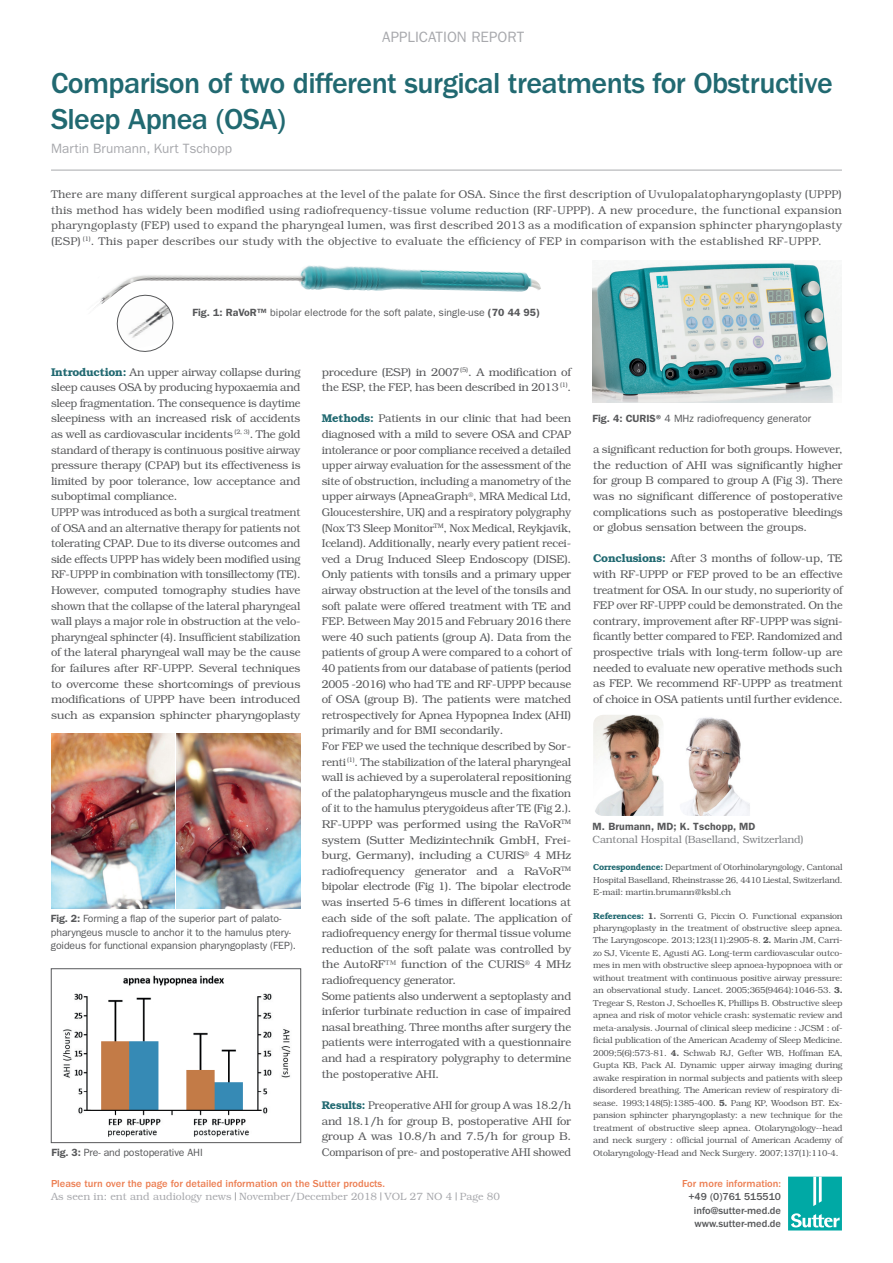
<style>
.page{position:relative;width:893px;height:1263px;background:#fff}
.page>*{position:absolute;margin:0;border:0;box-sizing:border-box;transform-origin:0 0}
.t1{font:500 30px/36px "ITC Franklin Gothic Std";letter-spacing:-.02em;color:#216971}
.t2{font:15px "ITC Franklin Gothic Std";color:#a8a9ad}
.Ärzte-Referenz{font:13.5px "ITC Franklin Gothic Std";color:#a8a9ad}
.Copy_Appl_Report{font:300 11.25px/15.6px "Bookman Std";letter-spacing:-.02em;color:#57585a;text-align:justify}
.Copy_Appl_Report-2{font:300 11.25px/15.6px "Bookman Std";letter-spacing:-.02em;color:#57585a;text-align:justify;scale:.95 1}
.Copy_Appl_Report-3{font:300 11.25px/15.6px "Bookman Std";letter-spacing:-.02em;color:#57585a;text-align:justify;scale:1.05 1}
.Copy_Appl_Report-4{font:300 11.25px/15.6px "Bookman Std";letter-spacing:-.02em;color:#57585a;text-align:justify;scale:.96 1}
.Copy_Appl_Report-5{font:300 11.25px/15.6px "Bookman Std";letter-spacing:-.02em;color:#57585a;scale:1.04 1}
.Bildunterschirft_App{font:10.5px/13.5px "ITC Franklin Gothic Std";letter-spacing:-.01em;color:#57585a}
.t3{font:500 10.5px/13.5px "ITC Franklin Gothic Std";color:#ec7e52}
.t4{font:300 10.5px/12.8px "Bookman Std";letter-spacing:-.02em;color:#808285}
.t5{font:500 10.5px/13.5px "ITC Franklin Gothic Std";color:#57585a}
.Copy_Appl_Report-6{font:300 8.7px/12.5px "Bookman Std";letter-spacing:-.02em;color:#57585a;text-align:justify}
.Copy_Appl_Report-7{font:300 8.7px/12.5px "Bookman Std";letter-spacing:-.02em;color:#57585a;text-align:justify;scale:.96 1}
.s1{font-family:"Franklin Gothic LT Pro Dm"}
.s2{font-weight:600;color:#216971}
.s3{font-family:"Bookman Std";font-weight:300;color:#a8a9ad}
.s4{font-family:"Franklin Gothic LT Pro Dm";font-weight:400;color:#57585a}
.s5{font-weight:600}
</style>
<div class="page">
<hr style="left:51px;top:170px;width:791px;height:1px;background:#a8a9ad">
<div style="left:788px;top:1176px;width:54px;height:54px;background:#00a9a5"></div>
<svg style="left:813px;top:1176px;width:9px;height:30px"></svg>
<svg style="left:791px;top:1213px;width:49px;height:14px"></svg>
<img style="left:685px;top:717px;width:65px;height:99px">
<img style="left:593px;top:715px;width:70px;height:101px">
<img style="left:592px;top:262px;width:250px;height:141px">
<img style="left:94px;top:265px;width:447px;height:43px">
<svg style="left:113px;top:291px;width:64px;height:61px"></svg>
<img style="left:62px;top:975px;width:229px;height:162px">
<div style="left:51px;top:968px;width:250px;height:175px;border:1px solid #57585a"></div>
<img style="left:177px;top:734px;width:124px;height:174px">
<img style="left:52px;top:734px;width:123px;height:174px">
<p class="t2" style="left:382px;top:28px;width:143px">APPLICATION REPORT</p>
<p class="t1" style="left:51px;top:65px;width:783px">Comparison of two different surgical treatments for Obstructive<br>Sleep Apnea (OSA)</p>
<p class="Ärzte-Referenz" style="left:51px;top:141px;width:183px">Martin Brumann, Kurt Tschopp</p>
<p class="Copy_Appl_Report" style="left:51px;top:187px;width:792px">There are many different surgical approaches at the level of the palate for OSA. Since the first description of Uvulopalatopharyngoplasty (UPPP) this method has widely been modified using radiofrequency-tissue volume reduction (RF-UPPP). A new procedure, the functional expansion pharyngoplasty (FEP) used to expand the pharyngeal lumen, was first described 2013 as a modification of expansion sphincter pharyngoplasty (ESP) <sup>(1)</sup>. This paper describes our study with the objective to evaluate the efficiency of FEP in comparison with the established RF-UPPP.</p>
<p class="Bildunterschirft_App" style="left:193px;top:305px;width:349px"><span class="s1">Fig. 1: RaVoR™</span> bipolar electrode for the soft palate, single-use <span class="s1">(70 44 95)</span></p>
<p class="Copy_Appl_Report" style="left:51px;top:364px;width:251px"><span class="s2">Introduction:</span> An upper airway collapse during sleep causes OSA by producing hypoxaemia and sleep fragmentation. The consequence is daytime sleepiness with an increased risk of accidents as well as cardiovascular incidents <sup>(2,</sup> <sup>3)</sup>. The gold standard of therapy is continuous positive airway pressure therapy (CPAP) but its effectiveness is limited by poor tolerance, low acceptance and suboptimal compliance.</p>
<p class="Copy_Appl_Report-2" style="left:51px;top:504px;width:264px">UPPP was introduced as both a surgical treatment of OSA and an alternative therapy for patients not tolerating CPAP. Due to its diverse outcomes and side effects UPPP has widely been modified using RF-UPPP in combination with tonsillectomy (TE).<br>However, computed tomography studies have shown that the collapse of the lateral pharyngeal wall plays a major role in obstruction at the velo&shy;pharyngeal sphincter (4). Insufficient stabilization of the lateral pharyngeal wall may be the cause for failures after RF-UPPP. Several techniques to overcome these shortcomings of previous modifications of UPPP have been introduced such as expansion sphincter pharyngoplasty</p>
<p class="Bildunterschirft_App" style="left:51px;top:912px;width:247px"><span class="s1">Fig. 2:</span> Forming a flap of the superior part of palato&shy;pharyngeus muscle to anchor it to the hamulus ptery&shy;goideus for functional expansion pharyngoplasty (FEP).</p>
<p class="Bildunterschirft_App" style="left:51px;top:1146px;width:153px"><span class="s1">Fig. 3:</span> Pre- and postoperative AHI</p>
<p class="Copy_Appl_Report-5" style="left:322px;top:364px;width:241px">procedure (ESP) in 2007 <sup>(5)</sup>. A modification of the ESP, the FEP, has been described in 2013 <sup>(1)</sup>.</p>
<p class="Copy_Appl_Report" style="left:322px;top:411px;width:251px"><span class="s2">Methods:</span> Patients in our clinic that had been diagnosed with a mild to severe OSA and CPAP intolerance or poor compliance received a detailed upper airway evaluation for the assessment of the site of obstruction, including a manometry of the upper airways (ApneaGraph<sup>®</sup>, MRA Medical Ltd, Gloucestershire, UK) and a respiratory polygraphy (Nox T3 Sleep Monitor<sup>TM</sup>, Nox Medical, Reykjavik, Iceland). Additionally, nearly every patient recei&shy;ved a Drug Induced Sleep Endoscopy (DISE).<br>Only patients with tonsils and a primary upper airway obstruction at the level of the tonsils and soft palate were offered treatment with TE and FEP. Between May 2015 and February 2016 there were 40 such patients (group A). Data from the patients of group A were compared to a cohort of 40 patients from our database of patients (period 2005 -2016) who had TE and RF-UPPP because of OSA (group B). The patients were matched retrospectively for Apnea Hypopnea Index (AHI) primarily and for BMI secondarily.</p>
<p class="Copy_Appl_Report" style="left:322px;top:738px;width:251px">For FEP we used the technique described by Sor&shy;renti <sup>(1)</sup>. The stabilization of the lateral pharyngeal wall is achieved by a superolateral repositioning of the palatopharyngeus muscle and the fixation of it to the hamulus pterygoideus after TE (Fig 2.).</p>
<p class="Copy_Appl_Report-3" style="left:322px;top:816px;width:239px">RF-UPPP was performed using the RaVoR<sup>TM </sup>system (Sutter Medizintechnik GmbH, Frei&shy;burg, Germany), including a CURIS<sup>®</sup> 4 MHz radiofrequency generator and a RaVoR<sup>TM </sup>bipolar electrode (Fig 1). The bipolar electrode was inserted 5-6 times in different locations at each side of the soft palate. The application of radiofrequency energy for thermal tissue volume reduction of the soft palate was controlled by the AutoRF™ function of the CURIS<sup>®</sup> 4 MHz radiofrequency generator.</p>
<p class="Copy_Appl_Report" style="left:322px;top:988px;width:251px">Some patients also underwent a septoplasty and inferior turbinate reduction in case of impaired nasal breathing. Three months after surgery the patients were interrogated with a questionnaire and had a respiratory polygraphy to determine the postoperative AHI.</p>
<p class="Copy_Appl_Report-4" style="left:322px;top:1097px;width:261px"><span class="s2">Results:</span> Preoperative AHI for group A was 18.2/h and 18.1/h for group B, postoperative AHI for group A was 10.8/h and 7.5/h for group B.<br>Comparison of pre- and postoperative AHI showed</p>
<p class="t3" style="left:51px;top:1177px;width:450px">Please turn over the page for detailed information on the Sutter products.<br><span class="s3">As seen in: ent and audiology news November/December 2018 VOL 27 NO 4 Page 80</span></p>
<p class="Bildunterschirft_App" style="left:592px;top:412px;width:220px"><span class="s1">Fig. 4: CURIS®</span> 4 MHz radiofrequency generator</p>
<p class="Copy_Appl_Report" style="left:593px;top:442px;width:251px">a significant reduction for both groups. However, the reduction of AHI was significantly higher for group B compared to group A (Fig 3). There was no significant difference of postoperative complications such as postoperative bleedings or globus sensation between the groups.</p>
<p class="Copy_Appl_Report" style="left:593px;top:551px;width:251px"><span class="s2">Conclusions:</span> After 3 months of follow-up, TE with RF-UPPP or FEP proved to be an effective treatment for OSA. In our study, no superiority of FEP over RF-UPPP could be demonstrated. On the contrary, improvement after RF-UPPP was signi&shy;ficantly better compared to FEP. Randomized and prospective trials with long-term follow-up are needed to evaluate new operative methods such as FEP. We recommend RF-UPPP as treatment of choice in OSA patients until further evidence.</p>
<p class="t4" style="left:592px;top:820px;width:213px"><span class="s4">M. Brumann, MD; K. Tschopp, MD<br></span>Cantonal Hospital (Baselland, Switzerland)</p>
<p class="Copy_Appl_Report-7" style="left:593px;top:861px;width:261px"><span class="s2">Correspondence:</span> Department of Otorhinolaryngology, Cantonal Hospital Baselland, Rheinstrasse 26, 4410 Liestal, Switzerland.<br>E-mail: martin.brumann@ksbl.ch</p>
<p class="Copy_Appl_Report-6" style="left:593px;top:909px;width:251px"><span class="s2">References:</span> <span class="s5">1.</span> Sorrenti G, Piccin O. Functional expansion pharyngoplasty in the treatment of obstructive sleep apnea.<br>The Laryngoscope. 2013;123(11):2905-8. <span class="s5">2.</span> Marin JM, Carri&shy;zo SJ, Vicente E, Agusti AG. Long-term cardiovascular outco&shy;mes in men with obstructive sleep apnoea-hypopnoea with or without treatment with continuous positive airway pressure: an observational study. Lancet. 2005;365(9464):1046-53. <span class="s5">3.<br></span>Tregear S, Reston J, Schoelles K, Phillips B. Obstructive sleep apnea and risk of motor vehicle crash: systematic review and meta-analysis. Journal of clinical sleep medicine : JCSM : of&shy;ficial publication of the American Academy of Sleep Medicine.<br>2009;5(6):573-81. <span class="s5">4.</span> Schwab RJ, Gefter WB, Hoffman EA, Gupta KB, Pack AI. Dynamic upper airway imaging during awake respiration in normal subjects and patients with sleep disordered breathing. The American review of respiratory di&shy;sease. 1993;148(5):1385-400. <span class="s5">5.</span> Pang KP, Woodson BT. Ex&shy;pansion sphincter pharyngoplasty: a new technique for the treatment of obstructive sleep apnea. Otolaryngology--head and neck surgery : official journal of American Academy of Otolaryngology-Head and Neck Surgery. 2007;137(1):110-4.</p>
<p class="t3" style="left:682px;top:1177px;width:100px">For more information:</p>
<p class="t5" style="left:688px;top:1190px;width:94px">+49 (0)761 515510</p>
<p class="t5" style="left:694px;top:1204px;width:89px">info@sutter-med.de www.sutter-med.de</p>
</div>
